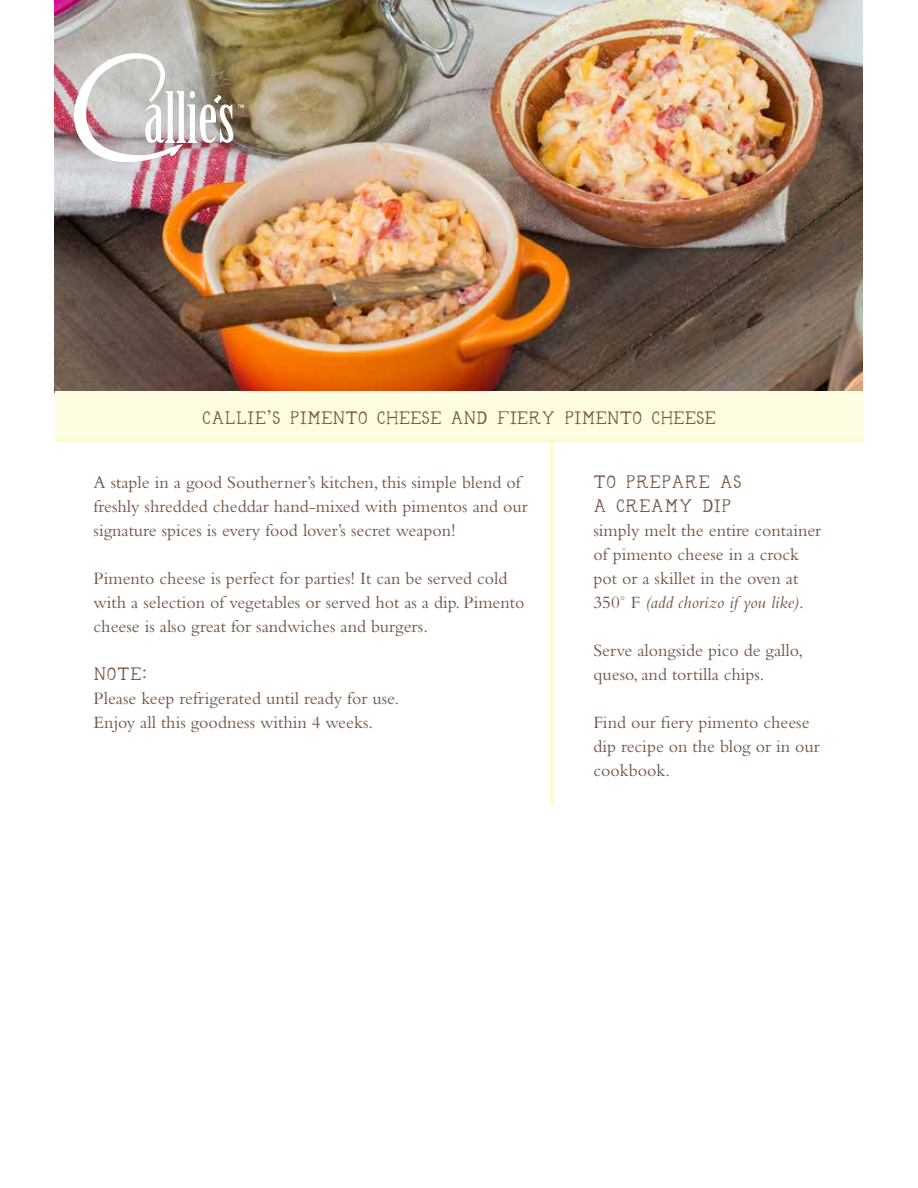
<style>
.page{position:relative;width:918px;height:1188px;background:#fff}
.page>*{position:absolute;margin:0;border:0;box-sizing:border-box;transform-origin:0 0}
.t1{font:18px/24px "Bembo";color:#735745}
.t2{font:18px "Aldred";color:#735745}
.t3{font:18px/24px "Aldred";letter-spacing:.02em;color:#735745}
.s1{font-family:"Bembo";font-size:21px}
.s2{font-style:italic}
</style>
<div class="page">
<img style="left:54px;top:0;width:808px;height:393px">
<div style="left:55px;top:392px;width:809px;height:49px;background:#fffde1"></div>
<hr style="left:56px;top:439px;width:808px;height:3px;background:#fffac4">
<img style="left:69px;top:48px;width:175px;height:136px">
<hr style="left:551px;top:439px;width:3px;height:367px;background:#fffac4">
<p class="t2" style="left:202px;top:411px;width:515px">CALLIE<span class="s1">’</span>S PIMENTO CHEESE AND FIERY PIMENTO CHEESE</p>
<p class="t1" style="left:94px;top:470px;width:436px">A staple in a good Southerner’s kitchen, this simple blend of freshly shredded cheddar hand-mixed with pimentos and our signature spices is every food lover’s secret weapon!</p>
<p class="t1" style="left:94px;top:566px;width:432px">Pimento cheese is perfect for parties! It can be served cold with a selection of vegetables or served hot as a dip. Pimento cheese is also great for sandwiches and burgers.</p>
<p class="t2" style="left:94px;top:667px;width:55px">NOTE<span class="s1">:</span></p>
<p class="t1" style="left:94px;top:686px;width:307px">Please keep refrigerated until ready for use.<br>Enjoy all this goodness within 4 weeks.</p>
<p class="t3" style="left:593px;top:472px;width:150px">TO PREPARE AS<br>A CREAMY DIP</p>
<p class="t1" style="left:593px;top:518px;width:229px">simply melt the entire container of pimento cheese in a crock pot or a skillet in the oven at<br>350˚ F <span class="s2">(add chorizo if you like)</span>.</p>
<p class="t1" style="left:593px;top:638px;width:211px">Serve alongside pico de gallo, queso, and tortilla chips.</p>
<p class="t1" style="left:593px;top:710px;width:228px">Find our fiery pimento cheese dip recipe on the blog or in our cookbook.</p>
</div>
